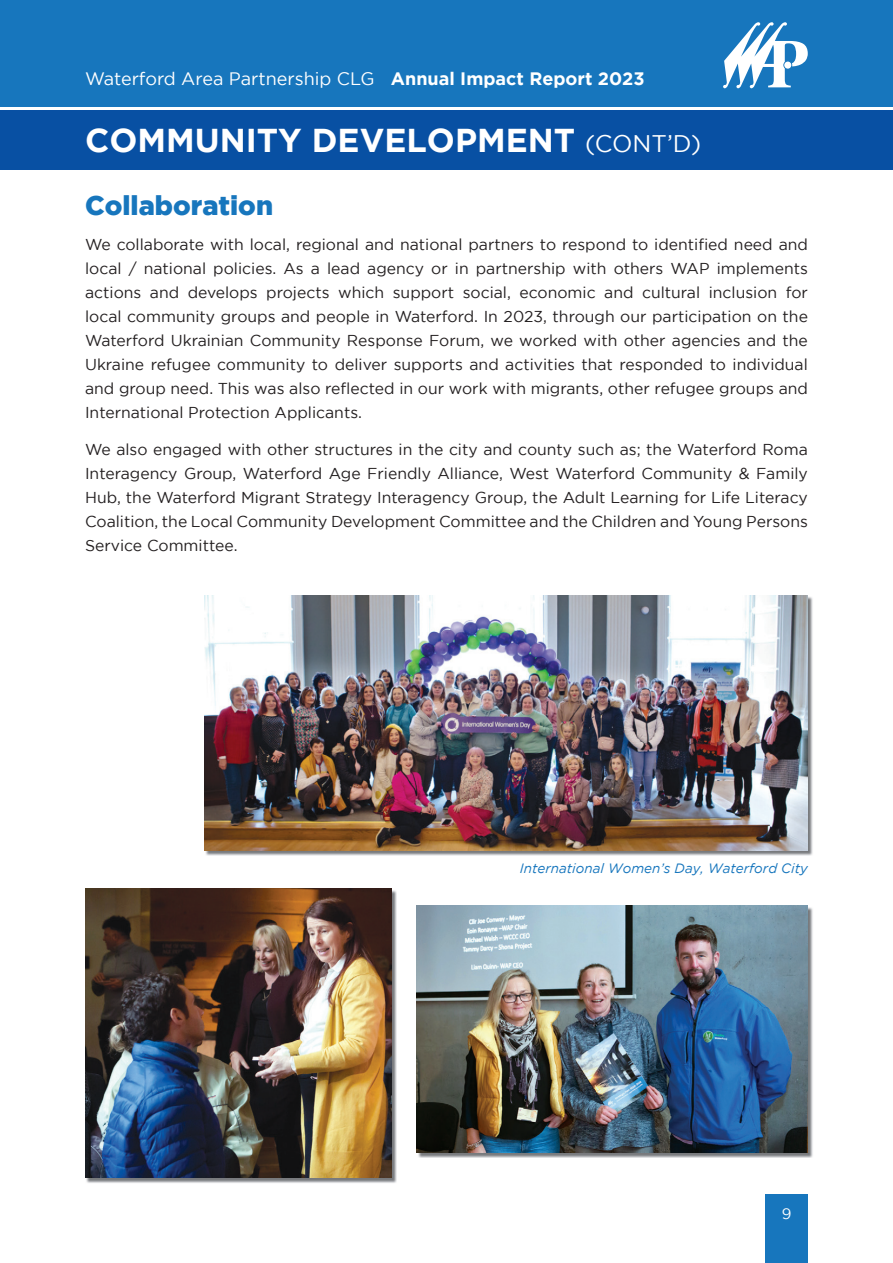
<style>
.page{position:relative;width:893px;height:1263px;background:#fff}
.page>*{position:absolute;margin:0;border:0;box-sizing:border-box;transform-origin:0 0}
.t1{font:700 33px "Gotham";color:#fff}
.t2{font:900 27px "Gotham";color:#1776bd}
.t3{font:18px "Gotham";color:#fff}
.t4{font:15.75px/24px "Gotham";color:#231f20;text-align:justify}
.t5{font:15px "Gotham";color:#fff}
.t6{font:italic 13.5px "Gotham";color:#1776bd}
.s1{font-weight:700}
.s2{font-weight:400;font-size:24px}
</style>
<div class="page">
<div style="left:0;top:0;width:893px;height:106px;background:#1776bd"></div>
<div style="left:0;top:111px;width:893px;height:59px;background:#0850a3"></div>
<svg style="left:723px;top:22px;width:85px;height:66px"></svg>
<img style="left:205px;top:597px;width:608px;height:259px">
<img style="left:204px;top:595px;width:604px;height:255px">
<div style="left:765px;top:1195px;width:43px;height:68px;background:#1776bd"></div>
<img style="left:417px;top:907px;width:396px;height:251px">
<img style="left:417px;top:906px;width:391px;height:246px">
<img style="left:86px;top:889px;width:311px;height:294px">
<img style="left:85px;top:889px;width:306px;height:289px">
<p class="t3" style="left:85px;top:69px;width:561px">Waterford Area Partnership CLG <span class="s1">Annual Impact Report 2023</span></p>
<h1 class="t1" style="left:85px;top:121px;width:618px">COMMUNITY DEVELOPMENT <span class="s2">(CONT’D)</span></h1>
<h2 class="t2" style="left:85px;top:190px;width:190px">Collaboration</h2>
<p class="t4" style="left:85px;top:232px;width:724px">We collaborate with local, regional and national partners to respond to identified need and local / national policies. As a lead agency or in partnership with others WAP implements actions and develops projects which support social, economic and cultural inclusion for local community groups and people in Waterford. In 2023, through our participation on the Waterford Ukrainian Community Response Forum, we worked with other agencies and the Ukraine refugee community to deliver supports and activities that responded to individual and group need. This was also reflected in our work with migrants, other refugee groups and International Protection Applicants.</p>
<p class="t4" style="left:85px;top:437px;width:724px">We also engaged with other structures in the city and county such as; the Waterford Roma Interagency Group, Waterford Age Friendly Alliance, West Waterford Community &amp; Family Hub, the Waterford Migrant Strategy Interagency Group, the Adult Learning for Life Literacy Coalition, the Local Community Development Committee and the Children and Young Persons Service Committee.</p>
<p class="t6" style="left:520px;top:861px;width:290px">International Women’s Day, Waterford City</p>
<p class="t5" style="left:782px;top:1205px;width:11px">9</p>
</div>
